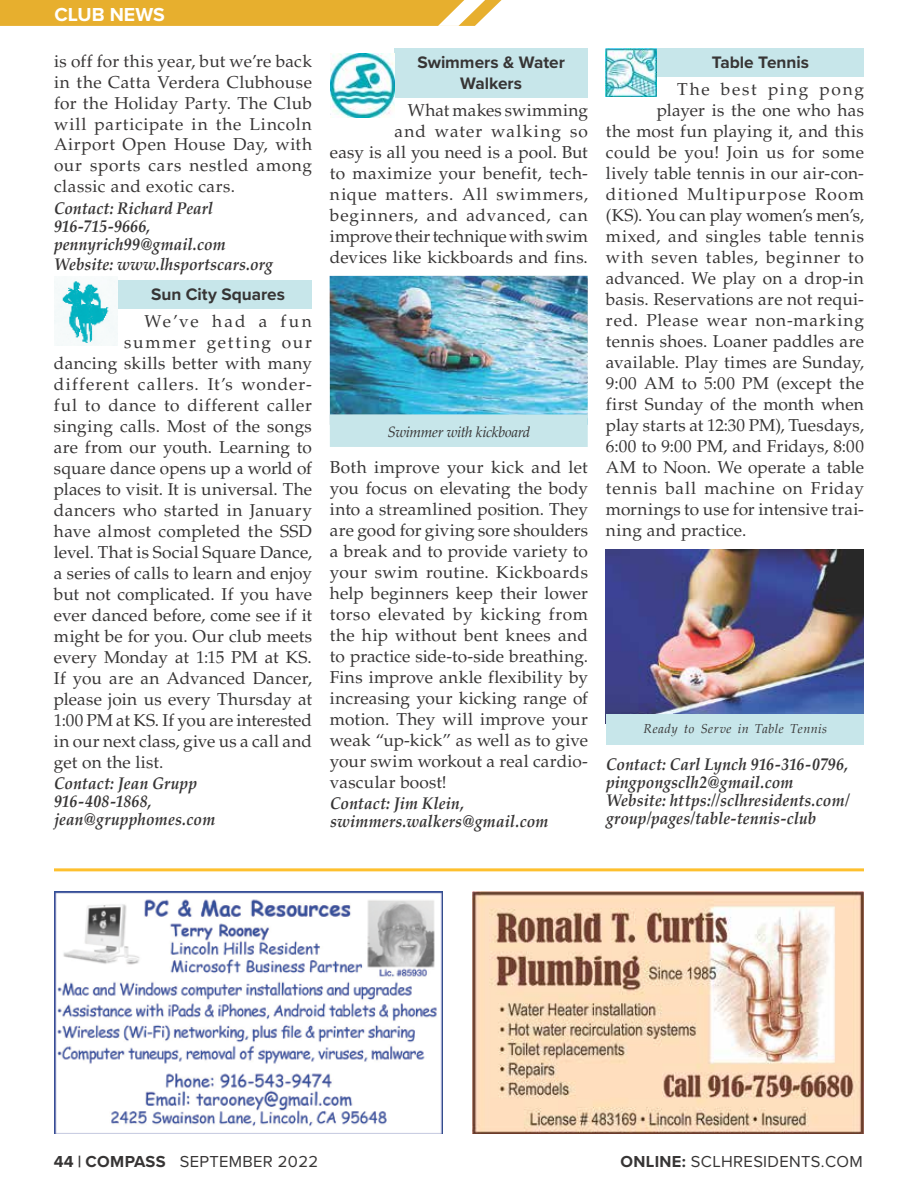
<style>
.page{position:relative;width:918px;height:1188px;background:#fff}
.page>*{position:absolute;margin:0;border:0;box-sizing:border-box;transform-origin:0 0}
.t1{font:700 19.5px "Proxima Nova";color:#fff}
.t2{font:17.25px/21px "Palatino";letter-spacing:.015em;color:#373535;text-align:justify}
.t3{font:italic 700 17.25px/18px "Palatino";letter-spacing:.01em;color:#373535;scale:.9 1}
.t4{font:17.25px "Palatino";letter-spacing:-.005em;color:#373535}
.t5{font:17.25px "Palatino";letter-spacing:.05em;color:#373535}
.t6{font:700 17.25px/21px "Proxima Nova";color:#373535;text-align:center}
.t7{font:17.25px "Palatino";letter-spacing:.1em;color:#373535}
.t8{font:17.25px "Palatino";letter-spacing:.06em;color:#373535}
.t9{font:17.25px "Palatino";letter-spacing:.04em;color:#373535}
.t10{font:17.25px "Palatino";letter-spacing:.045em;color:#373535}
.t11{font:17.25px "Palatino";letter-spacing:.07em;color:#373535}
.t12{font:17.25px "Palatino";letter-spacing:.125em;color:#373535}
.t13{font:16.5px "Proxima Nova";letter-spacing:.02em;color:#373535}
.t14{font:italic 15px "Palatino Normal";letter-spacing:.015em;color:#373535}
.t15{font:italic 15px "Palatino Linotype";letter-spacing:-.025em;color:#373535}
.s1{font-weight:700}
</style>
<div class="page">
<img style="left:606px;top:549px;width:258px;height:165px">
<div style="left:606px;top:714px;width:258px;height:30px;background:#c7e6ea"></div>
<div style="left:54px;top:281px;width:258px;height:28px;background:#c7e6ea"></div>
<div style="left:330px;top:49px;width:258px;height:49px;background:#c7e6ea"></div>
<div style="left:606px;top:49px;width:258px;height:28px;background:#c7e6ea"></div>
<hr style="left:54px;top:868px;width:810px;height:3px;background:#fec02e">
<img style="left:330px;top:276px;width:258px;height:138px">
<div style="left:330px;top:414px;width:258px;height:33px;background:#c7e6ea"></div>
<img style="left:54px;top:278px;width:64px;height:67px">
<div style="left:330px;top:49px;width:64px;height:68px;background:#fff"></div>
<img style="left:330px;top:54px;width:64px;height:63px">
<img style="left:606px;top:49px;width:51px;height:47px">
<img style="left:54px;top:891px;width:388px;height:243px">
<img style="left:472px;top:891px;width:392px;height:243px">
<svg style="left:0;top:0;width:502px;height:26px;background:#e8b43d"></svg>
<p class="t1" style="left:55px;top:0;width:112px">CLUB NEWS</p>
<p class="t2" style="left:54px;top:50px;width:260px">is off for this year, but we’re back in the Catta Verdera Clubhouse for the Holiday Party. The Club will participate in the Lincoln Airport Open House Day, with our sports cars nestled among classic and exotic cars.</p>
<p class="t3" style="left:54px;top:199px;width:192px">Contact: Richard Pearl<br>916-715-9666, pennyrich99@gmail.com</p>
<p class="t3" style="left:54px;top:255px;width:245px">Website: www.lhsportscars.org</p>
<p class="t6" style="left:151px;top:283px;width:135px">Sun City Squares</p>
<p class="t12" style="left:144px;top:311px;width:169px">We’ve had a fun</p>
<p class="t7" style="left:124px;top:332px;width:189px">summer getting our</p>
<p class="t2" style="left:54px;top:353px;width:259px">dancing skills better with many</p>
<p class="t8" style="left:54px;top:374px;width:260px">different callers. It’s wonder-</p>
<p class="t9" style="left:54px;top:395px;width:260px">ful to dance to different caller</p>
<p class="t2" style="left:54px;top:416px;width:259px">singing calls. Most of the songs</p>
<p class="t2" style="left:54px;top:437px;width:260px">are from our youth. Learning to</p>
<p class="t2" style="left:54px;top:458px;width:260px">square dance opens up a world of</p>
<p class="t2" style="left:54px;top:479px;width:260px">places to visit. It is universal. The</p>
<p class="t2" style="left:54px;top:500px;width:260px">dancers who started in January</p>
<p class="t2" style="left:54px;top:521px;width:260px">have almost completed the SSD</p>
<p class="t2" style="left:54px;top:542px;width:260px">level. That is Social Square Dance,</p>
<p class="t2" style="left:54px;top:563px;width:259px">a series of calls to learn and enjoy</p>
<p class="t4" style="left:54px;top:584px;width:259px">but not complicated. If you have</p>
<p class="t2" style="left:54px;top:605px;width:260px">ever danced before, come see if it</p>
<p class="t2" style="left:54px;top:626px;width:260px">might be for you. Our club meets</p>
<p class="t4" style="left:54px;top:647px;width:259px">every Monday at 1:15 PM at KS.</p>
<p class="t2" style="left:54px;top:668px;width:260px">If you are an Advanced Dancer,</p>
<p class="t2" style="left:54px;top:689px;width:260px">please join us every Thursday at</p>
<p class="t2" style="left:54px;top:710px;width:260px">1:00 PM at KS. If you are interested</p>
<p class="t2" style="left:54px;top:731px;width:260px">in our next class, give us a call and</p>
<p class="t2" style="left:54px;top:752px;width:111px">get on the list.</p>
<p class="t3" style="left:54px;top:775px;width:181px">Contact: Jean Grupp<br>916-408-1868, jean@grupphomes.com</p>
<p class="t6" style="left:417px;top:51px;width:149px">Swimmers &amp; Water<br>Walkers</p>
<p class="t2" style="left:330px;top:100px;width:260px;text-align:right">What makes swimming<br>and water walking so<br>easy is all you need is a pool. But to maximize your benefit, tech&shy;nique matters. All swimmers, beginners, and advanced, can improve their technique with swim devices like kickboards and fins.</p>
<p class="t15" style="left:387px;top:421px;width:144px">Swimmer with kickboard</p>
<p class="t2" style="left:330px;top:457px;width:260px">Both improve your kick and let you focus on elevating the body into a streamlined position. They are good for giving sore shoulders a break and to provide variety to your swim routine. Kickboards help beginners keep their lower torso elevated by kicking from the hip without bent knees and to practice side-to-side breathing.<br>Fins improve ankle flexibility by increasing your kicking range of motion. They will improve your weak “up-kick” as well as to give your swim workout a real cardio&shy;vascular boost!</p>
<p class="t3" style="left:330px;top:795px;width:244px">Contact: Jim Klein, swimmers.walkers@gmail.com</p>
<p class="t6" style="left:712px;top:51px;width:99px">Table Tennis</p>
<p class="t7" style="left:677px;top:79px;width:188px">The best ping pong</p>
<p class="t2" style="left:657px;top:100px;width:209px">player is the one who has</p>
<p class="t2" style="left:606px;top:121px;width:259px">the most fun playing it, and this</p>
<p class="t2" style="left:606px;top:142px;width:259px">could be you! Join us for some</p>
<p class="t2" style="left:606px;top:163px;width:260px">lively table tennis in our air-con-</p>
<p class="t11" style="left:606px;top:184px;width:259px">ditioned Multipurpose Room</p>
<p class="t4" style="left:606px;top:205px;width:260px">(KS). You can play women’s men’s,</p>
<p class="t2" style="left:606px;top:226px;width:260px">mixed, and singles table tennis</p>
<p class="t10" style="left:606px;top:247px;width:259px">with seven tables, beginner to</p>
<p class="t2" style="left:606px;top:268px;width:259px">advanced. We play on a drop-in</p>
<p class="t2" style="left:606px;top:289px;width:260px">basis. Reservations are not requi-</p>
<p class="t5" style="left:606px;top:310px;width:260px">red. Please wear non-marking</p>
<p class="t2" style="left:606px;top:331px;width:260px">tennis shoes. Loaner paddles are</p>
<p class="t2" style="left:606px;top:352px;width:259px">available. Play times are Sunday,</p>
<p class="t2" style="left:606px;top:373px;width:259px">9:00 AM to 5:00 PM (except the</p>
<p class="t2" style="left:606px;top:394px;width:260px">first Sunday of the month when</p>
<p class="t2" style="left:606px;top:415px;width:259px">play starts at 12:30 PM), Tuesdays,</p>
<p class="t2" style="left:606px;top:436px;width:260px">6:00 to 9:00 PM, and Fridays, 8:00</p>
<p class="t2" style="left:606px;top:457px;width:260px">AM to Noon. We operate a table</p>
<p class="t5" style="left:606px;top:478px;width:260px">tennis ball machine on Friday</p>
<p class="t2" style="left:606px;top:499px;width:260px">mornings to use for intensive trai-</p>
<p class="t2" style="left:606px;top:520px;width:142px">ning and practice.</p>
<p class="t14" style="left:643px;top:722px;width:185px">Ready to Serve in Table Tennis</p>
<p class="t3" style="left:606px;top:756px;width:273px">Contact: Carl Lynch 916-316-0796, pingpongsclh2@gmail.com Website: https://sclhresidents.com/ group/pages/table-tennis-club</p>
<p class="t13" style="left:54px;top:1149px;width:266px"><span class="s1">44 | COMPASS</span> SEPTEMBER 2022</p>
<p class="t13" style="left:620px;top:1149px;width:244px"><span class="s1">ONLINE:</span> SCLHRESIDENTS.COM</p>
</div>
